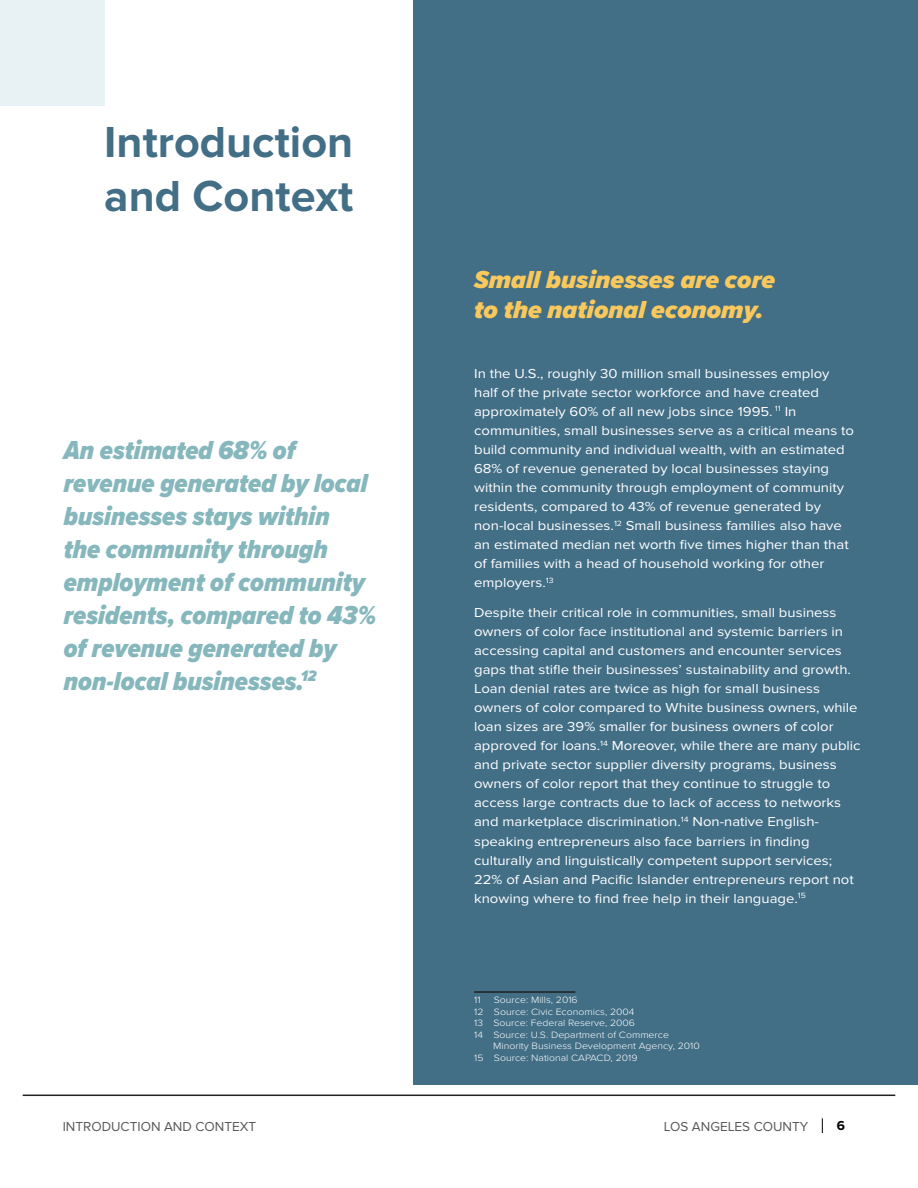
<style>
.page{position:relative;width:918px;height:1188px;background:#fff}
.page>*{position:absolute;margin:0;border:0;box-sizing:border-box;transform-origin:0 0}
.t1{font:700 45px/54px "Proxima Nova";color:#426e86}
.t2{font:italic 900 27px/33px "Proxima Nova Cond";color:#85b7bd}
.t3{font:italic 900 25.5px/29.8px "Proxima Nova Cond";color:#fac85b;scale:1.1 1}
.t4{font:13.5px/19px "Proxima Nova";color:#fff;scale:1.1 1}
.t5{font:13.5px "Proxima Nova";color:#57585a}
.t6{font:700 13.5px "Proxima Nova";color:#000}
.t7{font:300 9.45px "Proxima Nova";color:#fff;scale:1.1 1}
</style>
<div class="page">
<svg style="left:822px;top:1118px;width:1px;height:15px"></svg>
<hr style="left:23px;top:1095px;width:872px;height:1px;background:#231f20">
<div style="left:414px;top:0;width:504px;height:1084px;background:#426e86"></div>
<hr style="left:474px;top:991px;width:101px;height:2px;background:#231f20">
<div style="left:0;top:0;width:105px;height:106px;background:#e8f1f3"></div>
<h1 class="t1" style="left:104px;top:116px;width:251px">Introduction and Context</h1>
<h2 class="t2" style="left:64px;top:434px;width:314px">An estimated 68% of revenue generated by local businesses stays within<br>the community through employment of community residents, compared to 43% of revenue generated by non-local businesses.<sup>12</sup></h2>
<h3 class="t3" style="left:474px;top:264px;width:275px">Small businesses are core to the national economy.</h3>
<p class="t4" style="left:474px;top:364px;width:347px">I n the U.S., roughly 30 million small businesses employ half of the private sector workforce and have created approximately 60% of all new jobs since 1995. <sup>11</sup> I n communities, small businesses serve as a critical means to build community and individual wealth, with an estimated 68% of revenue generated by local businesses staying within the community through employment of community residents, compared to 43% of revenue generated by non-local businesses.<sup>12</sup> Small business families also have an estimated median net worth five times higher than that of families with a head of household working for other employers.<sup>13</sup></p>
<p class="t4" style="left:474px;top:603px;width:353px">Despite their critical role in communities, small business owners of color face institutional and systemic barriers in accessing capital and customers and encounter services gaps that stifle their businesses’ sustainability and growth.<br>Loan denial rates are twice as high for small business owners of color compared to White business owners, while loan sizes are 39% smaller for business owners of color approved for loans.<sup>14</sup> Moreover, while there are many public and private sector supplier diversity programs, business owners of color report that they continue to struggle to access large contracts due to lack of access to networks and marketplace discrimination.<sup>14</sup> Non-native English&shy;speaking entrepreneurs also face barriers in finding culturally and linguistically competent support services; 22% of Asian and Pacific Islander entrepreneurs report not knowing where to find free help in their language.<sup>15</sup></p>
<p class="t7" style="left:474px;top:993px;width:7px">11</p>
<p class="t7" style="left:494px;top:993px;width:78px">Source: Mills, 2016</p>
<p class="t7" style="left:474px;top:1005px;width:147px">12 Source: Civic Economics, 2004</p>
<p class="t7" style="left:474px;top:1016px;width:148px">13 Source: Federal Reserve, 2006</p>
<p class="t7" style="left:474px;top:1028px;width:179px">14 Source: U.S. Department of Commerce</p>
<p class="t7" style="left:493px;top:1039px;width:189px">Minority Business Development Agency, 2010</p>
<p class="t7" style="left:474px;top:1050px;width:150px">15 Source: National CAPACD, 2019</p>
<p class="t5" style="left:63px;top:1118px;width:31px">I ntrod</p>
<p class="t5" style="left:111px;top:1118px;width:147px">uction and Context</p>
<p class="t5" style="left:664px;top:1118px;width:146px">LOS ANGELES COUNTY</p>
<p class="t6" style="left:837px;top:1118px;width:10px">6</p>
</div>
